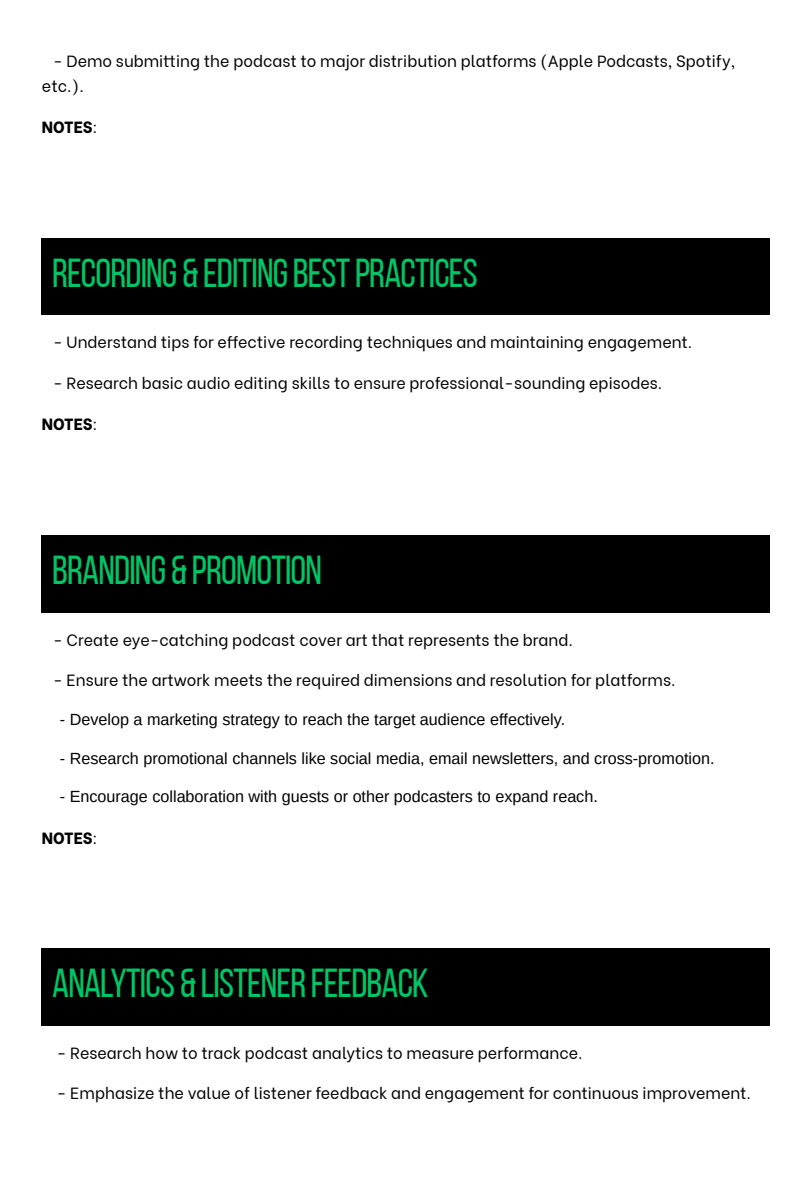
<style>
.page{position:relative;width:810px;height:1181px;background:#fff}
.page>*{position:absolute;margin:0;border:0;box-sizing:border-box;transform-origin:0 0}
.t1{font:40.35px "Bebas Neue";letter-spacing:-.02em;color:#00c465}
.t2{font:16.2px/24.3px "Be Vietnam";color:#000}
.t3{font:16.2px "Arimo";color:#000}
.t4{font:800 16.2px "Be Vietnam";color:#000}
.s1{font-weight:400}
</style>
<div class="page">
<div style="left:42px;top:238px;width:728px;height:77px;background:#000"></div>
<div style="left:42px;top:535px;width:728px;height:77px;background:#000"></div>
<div style="left:42px;top:948px;width:728px;height:77px;background:#000"></div>
<p class="t2" style="left:42px;top:48px;width:695px;text-indent:11px">- Demo submitting the podcast to major distribution platforms (Apple Podcasts, Spotify, etc.).</p>
<p class="t4" style="left:42px;top:114px;width:57px">NOTES<span class="s1">:</span></p>
<p class="t1" style="left:52px;top:256px;width:427px">RECORDING &amp; EDITINGBESTPRACTICES</p>
<p class="t2" style="left:53px;top:328px;width:640px">- Understand tips for effective recording techniques and maintaining engagement.</p>
<p class="t2" style="left:53px;top:369px;width:611px">- Research basic audio editing skills to ensure professional-sounding episodes.</p>
<p class="t4" style="left:42px;top:411px;width:57px">NOTES<span class="s1">:</span></p>
<p class="t1" style="left:52px;top:553px;width:271px">BRANDING &amp; PROMOTION</p>
<p class="t2" style="left:53px;top:626px;width:521px">- Create eye-catching podcast cover art that represents the brand.</p>
<p class="t2" style="left:53px;top:666px;width:624px">- Ensure the artwork meets the required dimensions and resolution for platforms.</p>
<p class="t3" style="left:60px;top:710px;width:507px">- Develop a marketing strategy to reach the target audience effectively.</p>
<p class="t3" style="left:60px;top:749px;width:656px">- Research promotional channels like social media, email newsletters, and cross-promotion.</p>
<p class="t3" style="left:60px;top:787px;width:539px">- Encourage collaboration with guests or other podcasters to expand reach.</p>
<p class="t4" style="left:42px;top:824px;width:57px">NOTES<span class="s1">:</span></p>
<p class="t1" style="left:52px;top:967px;width:378px">ANALYTICS &amp; LISTENERFEEDBACK</p>
<p class="t2" style="left:57px;top:1039px;width:527px">- Research how to track podcast analytics to measure performance.</p>
<p class="t2" style="left:57px;top:1079px;width:695px">- Emphasize the value of listener feedback and engagement for continuous improvement.</p>
</div>
